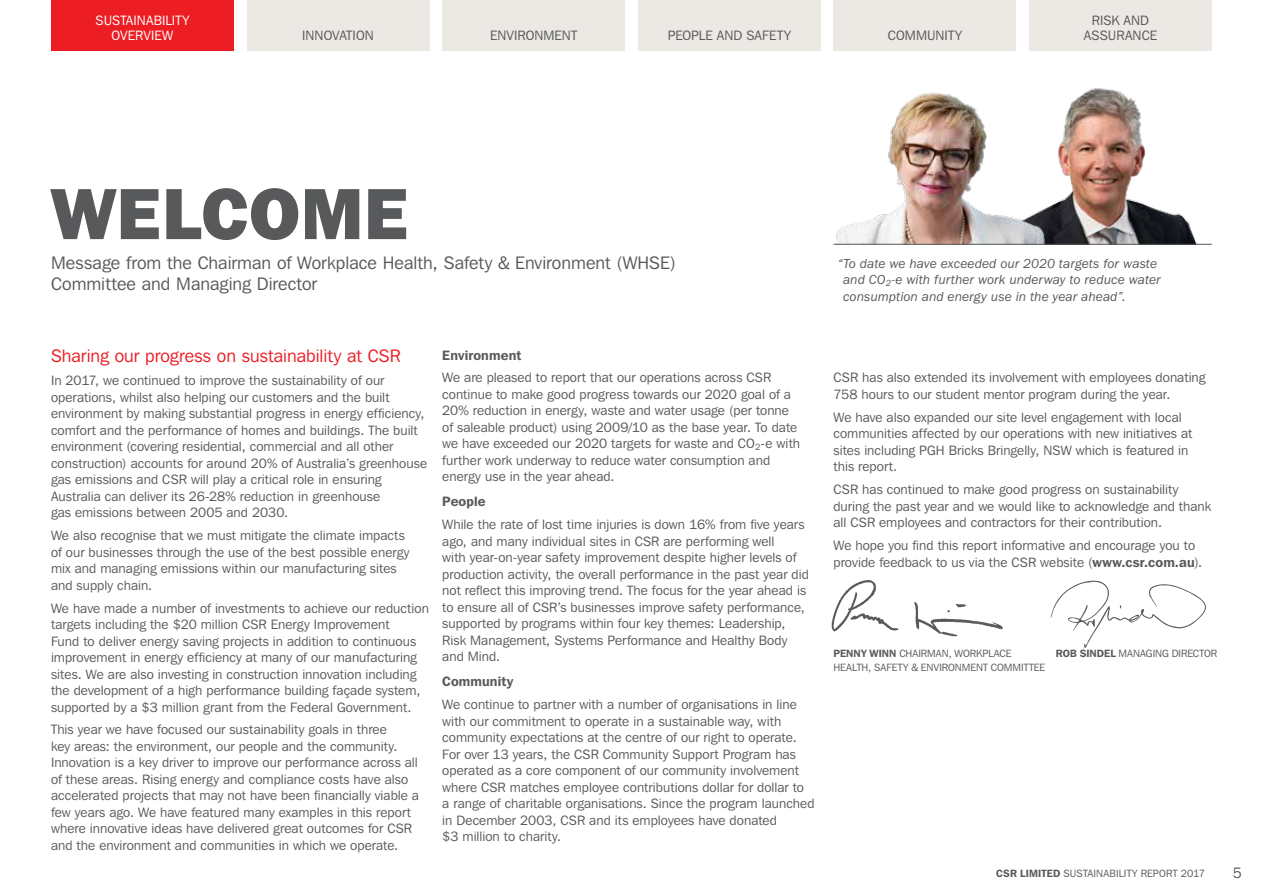
<style>
.page{position:relative;width:1263px;height:893px;background:#fff}
.page>*{position:absolute;margin:0;border:0;box-sizing:border-box;transform-origin:0 0}
.t1{font:800 72px "Franklin Gothic IT Cby BT";letter-spacing:.005em;color:#58595b}
.t2{font:18px/21px "Franklin Gothic IT Cby BT";letter-spacing:.005em;color:#58595b}
.t3{font:18px "Franklin Gothic IT Cby BT";color:#ed1d24}
.t4{font:15px "Franklin Gothic IT Cby BT";color:#58595b}
.t5{font:13.5px/16.5px "Franklin Gothic IT Cby BT";letter-spacing:.005em;color:#58595b}
.t6{font:italic 13.5px/16.5px "Franklin Gothic";letter-spacing:.005em;color:#58595b}
.t7{font:600 13.5px "Franklin Gothic IT Cby BT";letter-spacing:.01em;color:#58595b}
.t8{font:13.5px/15px "Franklin Gothic IT Cby BT";letter-spacing:.005em;color:#fff;text-align:center}
.t9{font:10.5px/13.5px "Franklin Gothic IT Cby BT";color:#58595b}
.s1{font-weight:600}
</style>
<div class="page">
<div style="left:51px;top:0;width:183px;height:51px;background:#ed1d24"></div>
<div style="left:442px;top:0;width:183px;height:51px;background:#ece8e4"></div>
<div style="left:833px;top:0;width:183px;height:51px;background:#ece8e4"></div>
<div style="left:247px;top:0;width:182px;height:51px;background:#ece8e4"></div>
<div style="left:638px;top:0;width:183px;height:51px;background:#ece8e4"></div>
<div style="left:1029px;top:0;width:183px;height:51px;background:#ece8e4"></div>
<svg style="left:1051px;top:580px;width:155px;height:68px"></svg>
<img style="left:831px;top:580px;width:172px;height:57px">
<img style="left:1062px;top:88px;width:142px;height:156px">
<img style="left:833px;top:92px;width:229px;height:152px">
<hr style="left:833px;top:244px;width:379px;height:1px;background:#58595b">
<p class="t8" style="left:96px;top:13px;width:95px">SUSTAINABILITY<br>OVERVIEW</p>
<p class="t5" style="left:302px;top:27px;width:73px">INNOVATION</p>
<p class="t5" style="left:490px;top:27px;width:89px">ENVIRONMENT</p>
<p class="t5" style="left:668px;top:27px;width:125px">PEOPLE AND SAFETY</p>
<p class="t5" style="left:888px;top:27px;width:76px">COMMUNITY</p>
<p class="t5" style="left:1084px;top:13px;width:75px;line-height:15px;text-align:center">RISK AND<br>ASSURANCE</p>
<h1 class="t1" style="left:51px;top:168px;width:359px">WELCOME</h1>
<h2 class="t2" style="left:51px;top:252px;width:626px">Message from the Chairman of Workplace Health, Safety &amp; Environment (WHSE)<br>Committee and Managing Director</h2>
<p class="t6" style="left:843px;top:255px;width:319px;text-indent:-5px">“To date we have exceeded our 2020 targets for waste and CO<sub>2</sub>-e with further work underway to reduce water consumption and energy use in the year ahead”.</p>
<h2 class="t3" style="left:51px;top:345px;width:351px">Sharing our progress on sustainability at CSR</h2>
<p class="t5" style="left:51px;top:372px;width:378px">In 2017, we continued to improve the sustainability of our operations, whilst also helping our customers and the built environment by making substantial progress in energy efficiency, comfort and the performance of homes and buildings. The built environment (covering residential, commercial and all other construction) accounts for around 20% of Australia’s greenhouse gas emissions and CSR will play a critical role in ensuring Australia can deliver its 26-28% reduction in greenhouse<br>gas emissions between 2005 and 2030.</p>
<p class="t5" style="left:51px;top:527px;width:360px">We also recognise that we must mitigate the climate impacts of our businesses through the use of the best possible energy mix and managing emissions within our manufacturing sites and supply chain.</p>
<p class="t5" style="left:51px;top:599px;width:379px">We have made a number of investments to achieve our reduction targets including the $20 million CSR Energy Improvement<br>Fund to deliver energy saving projects in addition to continuous improvement in energy efficiency at many of our manufacturing sites. We are also investing in construction innovation including the development of a high performance building façade system, supported by a $3 million grant from the Federal Government.</p>
<p class="t5" style="left:51px;top:721px;width:369px">This year we have focused our sustainability goals in three<br>key areas: the environment, our people and the community.<br>Innovation is a key driver to improve our performance across all of these areas. Rising energy and compliance costs have also accelerated projects that may not have been financially viable a few years ago. We have featured many examples in this report where innovative ideas have delivered great outcomes for CSR and the environment and communities in which we operate.</p>
<p class="t7" style="left:442px;top:346px;width:81px">Environment</p>
<p class="t5" style="left:442px;top:369px;width:359px">We are pleased to report that our operations across CSR continue to make good progress towards our 2020 goal of a 20% reduction in energy, waste and water usage (per tonne of saleable product) using 2009/10 as the base year. To date we have exceeded our 2020 targets for waste and CO<sub>2</sub>-e with further work underway to reduce water consumption and energy use in the year ahead.</p>
<p class="t7" style="left:442px;top:493px;width:45px">People</p>
<p class="t5" style="left:442px;top:516px;width:368px">While the rate of lost time injuries is down 16% from five years ago, and many individual sites in CSR are performing well<br>with year-on-year safety improvement despite higher levels of production activity, the overall performance in the past year did not reflect this improving trend. The focus for the year ahead is to ensure all of CSR’s businesses improve safety performance, supported by programs within four key themes: Leadership, Risk Management, Systems Performance and Healthy Body and Mind.</p>
<p class="t7" style="left:442px;top:673px;width:73px">Community</p>
<p class="t5" style="left:442px;top:696px;width:374px">We continue to partner with a number of organisations in line with our commitment to operate in a sustainable way, with community expectations at the centre of our right to operate.<br>For over 13 years, the CSR Community Support Program has operated as a core component of our community involvement where CSR matches employee contributions dollar for dollar to<br>a range of charitable organisations. Since the program launched in December 2003, CSR and its employees have donated<br>$3 million to charity.</p>
<p class="t5" style="left:833px;top:369px;width:373px">CSR has also extended its involvement with employees donating<br>758 hours to our student mentor program during the year.</p>
<p class="t5" style="left:833px;top:409px;width:360px">We have also expanded our site level engagement with local communities affected by our operations with new initiatives at sites including PGH Bricks Bringelly, NSW which is featured in this report.</p>
<p class="t5" style="left:833px;top:481px;width:379px">CSR has continued to make good progress on sustainability during the past year and we would like to acknowledge and thank all CSR employees and contractors for their contribution.</p>
<p class="t5" style="left:833px;top:537px;width:370px">We hope you find this report informative and encourage you to provide feedback to us via the CSR website (<span class="s1">www.csr.com.au</span>).</p>
<p class="t9" style="left:833px;top:647px;width:213px"><span class="s1">PENNY WINN</span> CHAIRMAN, WORKPLACE<br>HEALTH, SAFETY &amp; ENVIRONMENT COMMITTEE</p>
<p class="t9" style="left:1056px;top:647px;width:163px"><span class="s1">ROB SINDEL</span> MANAGING DIRECTOR</p>
<p class="t9" style="left:996px;top:866px;width:210px"><span class="s1">CSR LIMITED</span> SUSTAINABILITY REPORT 2017</p>
<p class="t4" style="left:1233px;top:863px;width:10px">5</p>
</div>
